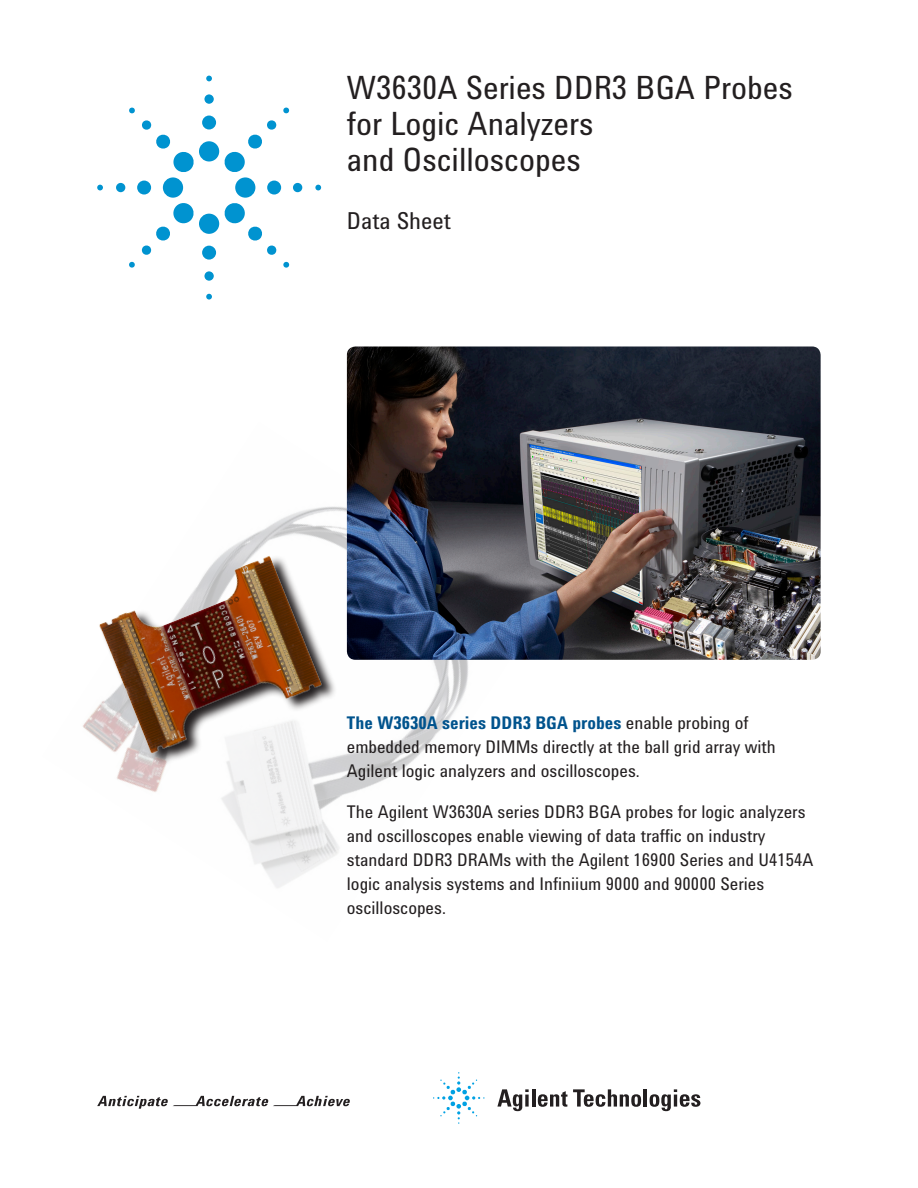
<style>
.page{position:relative;width:918px;height:1188px;background:#fff}
.page>*{position:absolute;margin:0;border:0;box-sizing:border-box;transform-origin:0 0}
.t1{font:33px "Agilent Condensed CFF";color:#231f20}
.Bullets_-_Second_Lev{font:24px "Agilent Condensed CFF";color:#231f20}
.Header_2_-_Navy_Blue{font:18px/24px "Agilent Condensed CFF";color:#231f20}
.s1{font-weight:700;color:#00538d}
</style>
<div class="page">
<img style="left:124px;top:422px;width:344px;height:466px">
<div style="left:199px;top:141px;width:20px;height:21px;background:#0093d0;border-radius:50%"></div>
<div style="left:202px;top:116px;width:14px;height:14px;background:#0093d0;border-radius:50%"></div>
<svg style="left:204px;top:94px;width:10px;height:10px"></svg>
<svg style="left:206px;top:76px;width:6px;height:5px"></svg>
<div style="left:235px;top:177px;width:20px;height:21px;background:#0093d0;border-radius:50%"></div>
<div style="left:267px;top:181px;width:14px;height:14px;background:#0093d0;border-radius:50%"></div>
<div style="left:293px;top:183px;width:9px;height:9px;background:#0093d0;border-radius:50%"></div>
<svg style="left:315px;top:185px;width:6px;height:5px"></svg>
<div style="left:199px;top:214px;width:20px;height:20px;background:#0093d0;border-radius:50%"></div>
<div style="left:202px;top:246px;width:14px;height:14px;background:#0093d0;border-radius:50%"></div>
<svg style="left:204px;top:271px;width:10px;height:10px"></svg>
<svg style="left:206px;top:294px;width:6px;height:6px"></svg>
<div style="left:163px;top:177px;width:20px;height:21px;background:#0093d0;border-radius:50%"></div>
<div style="left:137px;top:181px;width:14px;height:14px;background:#0093d0;border-radius:50%"></div>
<div style="left:116px;top:183px;width:9px;height:9px;background:#0093d0;border-radius:50%"></div>
<svg style="left:97px;top:185px;width:6px;height:5px"></svg>
<svg style="left:224px;top:120px;width:53px;height:52px"></svg>
<svg style="left:283px;top:107px;width:6px;height:7px"></svg>
<svg style="left:224px;top:203px;width:53px;height:52px"></svg>
<svg style="left:283px;top:262px;width:6px;height:6px"></svg>
<svg style="left:141px;top:203px;width:53px;height:52px"></svg>
<svg style="left:129px;top:262px;width:6px;height:6px"></svg>
<svg style="left:142px;top:120px;width:52px;height:52px"></svg>
<svg style="left:129px;top:107px;width:6px;height:7px"></svg>
<img style="left:347px;top:347px;width:474px;height:313px">
<img style="left:83px;top:538px;width:264px;height:243px">
<svg style="left:497px;top:1089px;width:32px;height:22px"></svg>
<svg style="left:525px;top:1095px;width:4px;height:12px"></svg>
<hr style="left:532px;top:1089px;width:3px;height:18px;background:#231f20">
<svg style="left:538px;top:1091px;width:29px;height:16px"></svg>
<svg style="left:573px;top:1089px;width:68px;height:18px"></svg>
<hr style="left:644px;top:1089px;width:3px;height:18px;background:#231f20">
<svg style="left:650px;top:1089px;width:50px;height:22px"></svg>
<svg style="left:433px;top:1072px;width:52px;height:52px"></svg>
<svg style="left:97px;top:1096px;width:253px;height:13px"></svg>
<p class="t1" style="left:347px;top:62px;width:447px">W3630A Series DDR3 BGA Probes</p>
<p class="t1" style="left:347px;top:98px;width:248px">for Logic Analyzers</p>
<p class="t1" style="left:347px;top:134px;width:235px">and Oscilloscopes</p>
<p class="Bullets_-_Second_Lev" style="left:347px;top:203px;width:106px">Data Sheet</p>
<p class="Header_2_-_Navy_Blue" style="left:347px;top:710px;width:430px"><span class="s1">The W3630A series DDR3 BGA probes</span> enable probing of embedded memory DIMMs directly at the ball grid array with<br>Agilent logic analyzers and oscilloscopes.</p>
<p class="Header_2_-_Navy_Blue" style="left:347px;top:799px;width:468px">The Agilent W3630A series DDR3 BGA probes for logic analyzers and oscilloscopes enable viewing of data traffic on industry standard DDR3 DRAMs with the Agilent 16900 Series and U4154A logic analysis systems and Infiniium 9000 and 90000 Series oscilloscopes.</p>
</div>
